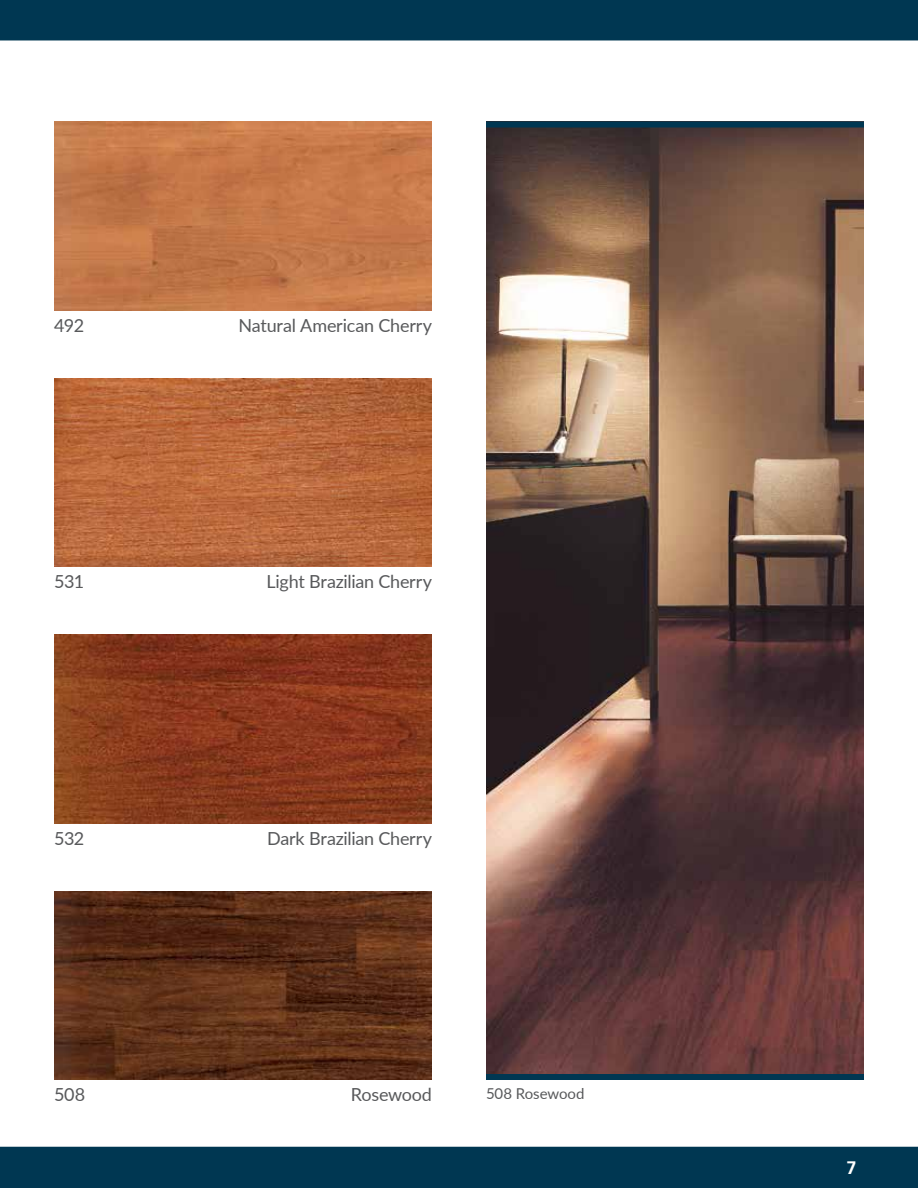
<style>
.page{position:relative;width:918px;height:1188px;background:#fff}
.page>*{position:absolute;margin:0;border:0;box-sizing:border-box;transform-origin:0 0}
.t1{font:18px "Lato";letter-spacing:-.01em;color:#58595b}
.t2{font:700 18px "Frutiger LT";color:#fff}
.t3{font:15px "Lato";letter-spacing:-.005em;color:#58595b}
</style>
<div class="page">
<div style="left:0;top:1147px;width:918px;height:41px;background:#003752"></div>
<div style="left:0;top:0;width:918px;height:40px;background:#003752"></div>
<img style="left:54px;top:891px;width:378px;height:189px">
<img style="left:54px;top:634px;width:378px;height:190px">
<img style="left:54px;top:378px;width:378px;height:189px">
<img style="left:54px;top:122px;width:378px;height:188px">
<img style="left:486px;top:128px;width:378px;height:946px">
<div style="left:486px;top:122px;width:378px;height:6px;background:#003752"></div>
<div style="left:486px;top:1074px;width:378px;height:6px;background:#003752"></div>
<p class="t1" style="left:54px;top:312px;width:32px">492</p>
<p class="t1" style="left:238px;top:312px;width:195px">Natural American Cherry</p>
<p class="t1" style="left:54px;top:569px;width:32px">531</p>
<p class="t1" style="left:267px;top:569px;width:167px">Light Brazilian Cherry</p>
<p class="t1" style="left:54px;top:825px;width:32px">532</p>
<p class="t1" style="left:267px;top:825px;width:166px">Dark Brazilian Cherry</p>
<p class="t1" style="left:54px;top:1082px;width:33px">508</p>
<p class="t1" style="left:351px;top:1082px;width:83px">Rosewood</p>
<p class="t3" style="left:486px;top:1083px;width:100px">508 Rosewood</p>
<p class="t2" style="left:846px;top:1157px;width:12px">7</p>
</div>
